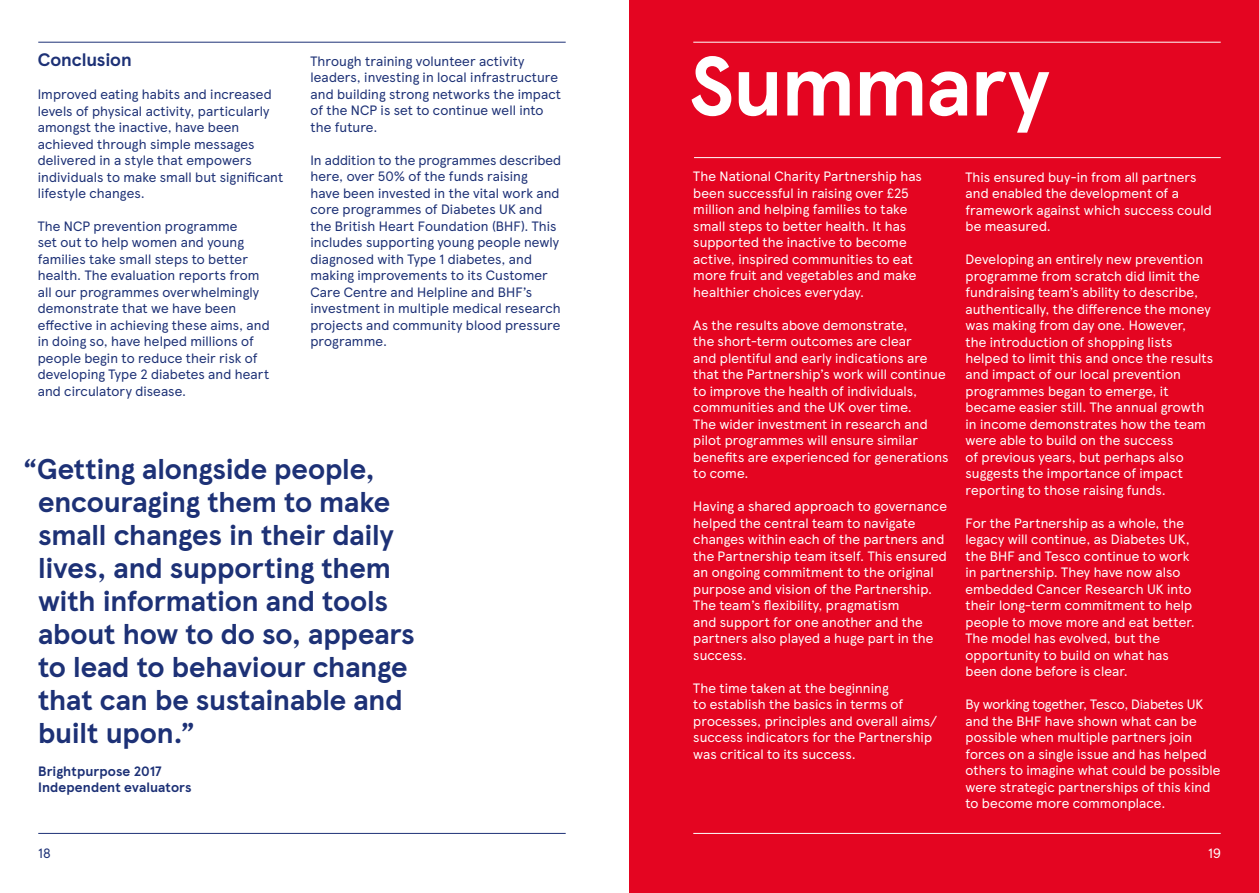
<style>
.page{position:relative;width:1259px;height:893px;background:#fff}
.page>*{position:absolute;margin:0;border:0;box-sizing:border-box;transform-origin:0 0}
.t1{font:700 84px "TESCO Modern";letter-spacing:-.02em;color:#fff}
.t2{font:700 28.5px/33px "TESCO Modern";letter-spacing:-.005em;color:#1d3176}
.t3{font:700 18px "TESCO Modern";letter-spacing:-.005em;color:#1d3176}
.t4{font:13.5px/16.5px "TESCO Modern";letter-spacing:.005em;color:#fff}
.t5{font:13.5px/16.5px "TESCO Modern";letter-spacing:.005em;color:#1d3176}
.t6{font:700 13.5px/16.5px "TESCO Modern";letter-spacing:.01em;color:#1d3176}
</style>
<div class="page">
<div style="left:629px;top:0;width:630px;height:893px;background:#e40521"></div>
<hr style="left:694px;top:157px;width:526px;height:1px;background:#fff">
<hr style="left:693px;top:42px;width:527px;height:1px;background:#fff">
<hr style="left:693px;top:833px;width:527px;height:1px;background:#fff">
<hr style="left:38px;top:42px;width:528px;height:1px;background:#1d3176">
<hr style="left:38px;top:833px;width:528px;height:1px;background:#1d3176">
<h3 class="t3" style="left:38px;top:46px;width:96px">Conclusion</h3>
<p class="t5" style="left:38px;top:85px;width:247px">Improved eating habits and increased levels of physical activity, particularly amongst the inactive, have been achieved through simple messages delivered in a style that empowers individuals to make small but significant lifestyle changes.</p>
<p class="t5" style="left:38px;top:217px;width:233px">The NCP prevention programme<br>set out to help women and young families take small steps to better health. The evaluation reports from all our programmes overwhelmingly demonstrate that we have been effective in achieving these aims, and in doing so, have helped millions of people begin to reduce their risk of developing Type 2 diabetes and heart and circulatory disease.</p>
<p class="t5" style="left:310px;top:52px;width:252px">Through training volunteer activity leaders, investing in local infrastructure and building strong networks the impact of the NCP is set to continue well into the future.</p>
<p class="t5" style="left:310px;top:151px;width:252px">In addition to the programmes described here, over 50% of the funds raising<br>have been invested in the vital work and core programmes of Diabetes UK and the British Heart Foundation (BHF). This includes supporting young people newly diagnosed with Type 1 diabetes, and making improvements to its Customer Care Centre and Helpline and BHF’s investment in multiple medical research projects and community blood pressure programme.</p>
<h2 class="t2" style="left:38px;top:450px;width:378px;text-indent:-15px">“Getting alongside people, encouraging them to make small changes in their daily lives, and supporting them with information and tools about how to do so, appears to lead to behaviour change that can be sustainable and built upon.”</h2>
<p class="t6" style="left:38px;top:762px;width:155px">Brightpurpose 2017<br>Independent evaluators</p>
<h1 class="t1" style="left:688px;top:22px;width:362px">Summary</h1>
<p class="t4" style="left:693px;top:168px;width:230px">The National Charity Partnership has been successful in raising over £25 million and helping families to take small steps to better health. It has supported the inactive to become active, inspired communities to eat more fruit and vegetables and make healthier choices everyday.</p>
<p class="t4" style="left:693px;top:316px;width:257px">As the results above demonstrate,<br>the short-term outcomes are clear<br>and plentiful and early indications are that the Partnership’s work will continue to improve the health of individuals, communities and the UK over time.<br>The wider investment in research and pilot programmes will ensure similar benefits are experienced for generations to come.</p>
<p class="t4" style="left:693px;top:498px;width:255px">Having a shared approach to governance helped the central team to navigate changes within each of the partners and the Partnership team itself. This ensured an ongoing commitment to the original purpose and vision of the Partnership.<br>The team’s flexibility, pragmatism<br>and support for one another and the partners also played a huge part in the success.</p>
<p class="t4" style="left:693px;top:679px;width:245px">The time taken at the beginning<br>to establish the basics in terms of processes, principles and overall aims/ success indicators for the Partnership was critical to its success.</p>
<p class="t4" style="left:965px;top:168px;width:248px">This ensured buy-in from all partners and enabled the development of a framework against which success could be measured.</p>
<p class="t4" style="left:965px;top:250px;width:249px">Developing an entirely new prevention programme from scratch did limit the fundraising team’s ability to describe, authentically, the difference the money was making from day one. However,<br>the introduction of shopping lists helped to limit this and once the results and impact of our local prevention programmes began to emerge, it became easier still. The annual growth in income demonstrates how the team were able to build on the success<br>of previous years, but perhaps also suggests the importance of impact reporting to those raising funds.</p>
<p class="t4" style="left:965px;top:514px;width:231px">For the Partnership as a whole, the legacy will continue, as Diabetes UK, the BHF and Tesco continue to work in partnership. They have now also embedded Cancer Research UK into their long-term commitment to help people to move more and eat better.<br>The model has evolved, but the opportunity to build on what has been done before is clear.</p>
<p class="t4" style="left:965px;top:696px;width:256px">By working together, Tesco, Diabetes UK and the BHF have shown what can be possible when multiple partners join forces on a single issue and has helped others to imagine what could be possible were strategic partnerships of this kind to become more commonplace.</p>
<p class="t5" style="left:38px;top:844px;width:14px">18</p>
<p class="t4" style="left:1208px;top:844px;width:14px">19</p>
</div>
